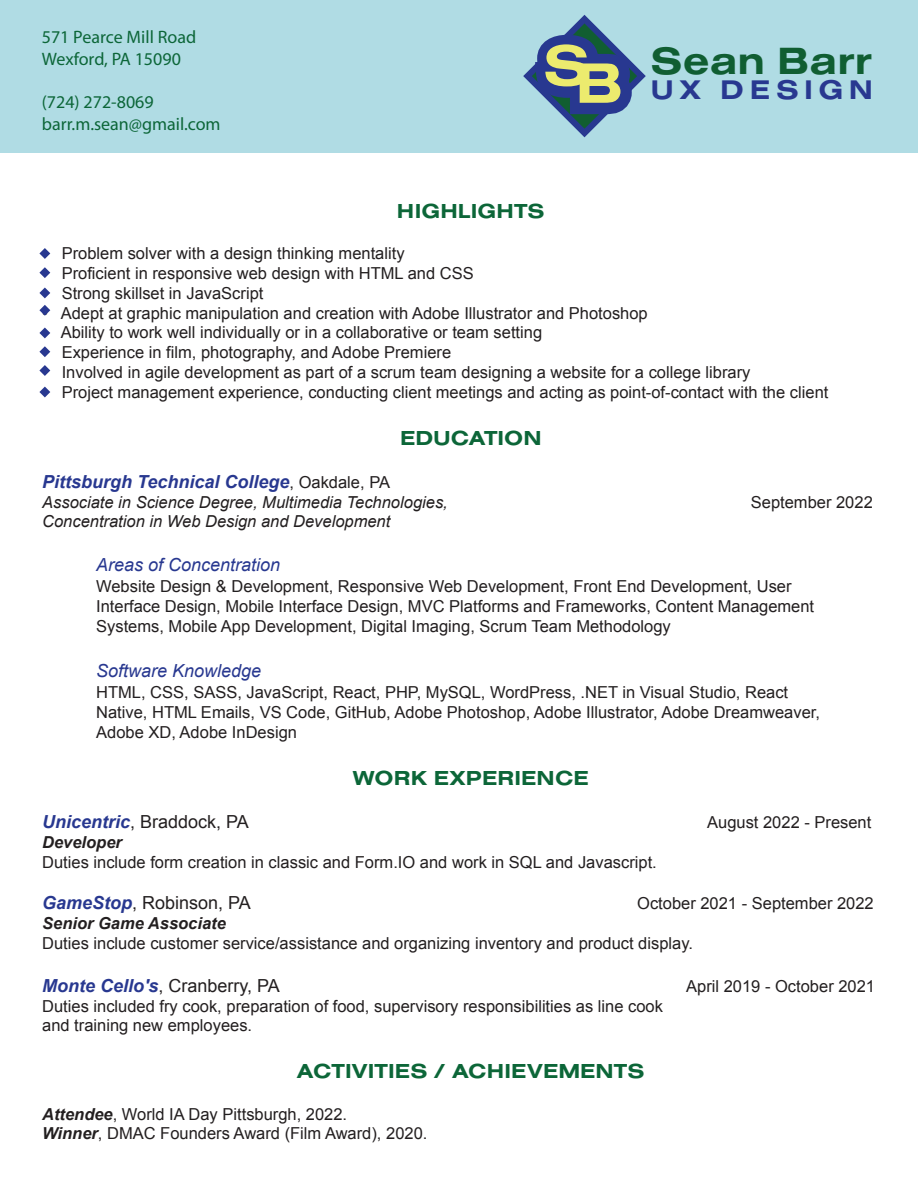
<style>
.page{position:relative;width:918px;height:1188px;background:#fff}
.page>*{position:absolute;margin:0;border:0;box-sizing:border-box;transform-origin:0 0}
.t1{font:700 39.3px "Nimbus San Ext";color:#105e32}
.t2{font:700 27.9px "Nimbus San Ext";letter-spacing:.195em;color:#283890}
.t3{font:700 21px "Nimbus San Ext";color:#0c6638}
.t4{font:18px "Arial";color:#231f20}
.t5{font:18px/21.6px "Myriad Pro";color:#0c6638}
.t6{font:italic 700 18px "Arial";color:#283890}
.t7{font:italic 18px "Arial";color:#283890}
.t8{font:16.5px/19.8px "Arial";color:#231f20}
.t9{font:italic 16.5px "Arial";color:#231f20}
.t10{font:italic 700 16.5px "Arial";color:#231f20}
.s1{font-size:58.95px;color:#231f20}
.s2{font-weight:400;font-style:normal;font-size:16.5px;color:#231f20}
.s3{font-weight:700;font-style:italic;color:#283890}
.s4{font-weight:700;font-style:italic}
</style>
<div class="page">
<div style="left:0;top:0;width:918px;height:152px;background:#b0dce4"></div>
<svg style="left:523px;top:15px;width:123px;height:122px"></svg>
<svg style="left:39px;top:387px;width:11px;height:10px"></svg>
<svg style="left:39px;top:248px;width:11px;height:11px"></svg>
<svg style="left:39px;top:267px;width:11px;height:11px"></svg>
<svg style="left:39px;top:288px;width:11px;height:10px"></svg>
<svg style="left:39px;top:305px;width:11px;height:11px"></svg>
<svg style="left:39px;top:328px;width:11px;height:10px"></svg>
<svg style="left:39px;top:346px;width:11px;height:11px"></svg>
<svg style="left:39px;top:365px;width:11px;height:11px"></svg>
<p class="t5" style="left:42px;top:26px;width:156px">571 Pearce Mill Road<br>Wexford, PA 15090</p>
<p class="t5" style="left:42px;top:91px;width:180px">(724) 272-8069 barr.m.sean@gmail.com</p>
<h2 class="t2" style="left:543px;top:71px;width:332px"><sup>S</sup><span class="s1">B</span> UX DESIGN</h2>
<h1 class="t1" style="left:650px;top:34px;width:224px">Sean Barr</h1>
<p class="t3" style="left:397px;top:197px;width:149px">HIGHLIGHTS</p>
<p class="t8" style="left:42px;top:244px;width:364px">• Problem solver with a design thinking mentality</p>
<p class="t8" style="left:42px;top:264px;width:433px">• Proficient in responsive web design with HTML and CSS</p>
<p class="t8" style="left:42px;top:283px;width:223px">• Strong skillset in JavaScript</p>
<p class="t8" style="left:42px;top:303px;width:607px">• Adept at graphic manipulation and creation with Adobe Illustrator and Photoshop</p>
<p class="t8" style="left:42px;top:323px;width:502px">• Ability to work well individually or in a collaborative or team setting</p>
<p class="t8" style="left:42px;top:343px;width:411px">• Experience in film, photography, and Adobe Premiere</p>
<p class="t8" style="left:42px;top:363px;width:710px">• Involved in agile development as part of a scrum team designing a website for a college library</p>
<p class="t8" style="left:42px;top:382px;width:788px">• Project management experience, conducting client meetings and acting as point-of-contact with the client</p>
<p class="t3" style="left:400px;top:423px;width:143px">EDUCATION</p>
<p class="t6" style="left:42px;top:470px;width:349px">Pittsburgh Technical College<span class="s2">, Oakdale, PA</span></p>
<p class="t9" style="left:42px;top:491px;width:407px">Associate in Science Degree, Multimedia Technologies,</p>
<p class="t8" style="left:751px;top:492px;width:123px">September 2022</p>
<p class="t9" style="left:42px;top:511px;width:350px">Concentration in Web Design and Development</p>
<p class="t7" style="left:96px;top:553px;width:186px">Areas of Concentration</p>
<p class="t8" style="left:96px;top:577px;width:720px">Website Design &amp; Development, Responsive Web Development, Front End Development, User<br>Interface Design, Mobile Interface Design, MVC Platforms and Frameworks, Content Management<br>Systems, Mobile App Development, Digital Imaging, Scrum Team Methodology</p>
<p class="t7" style="left:96px;top:659px;width:167px">Software Knowledge</p>
<p class="t8" style="left:96px;top:683px;width:725px">HTML, CSS, SASS, JavaScript, React, PHP, MySQL, WordPress, .NET in Visual Studio, React<br>Native, HTML Emails, VS Code, GitHub, Adobe Photoshop, Adobe Illustrator, Adobe Dreamweaver,<br>Adobe XD, Adobe InDesign</p>
<p class="t3" style="left:353px;top:764px;width:238px">WORK EXPERIENCE</p>
<p class="t4" style="left:42px;top:810px;width:208px"><span class="s3">Unicentric</span>, Braddock, PA</p>
<p class="t8" style="left:707px;top:813px;width:166px">August 2022 - Present</p>
<p class="t10" style="left:42px;top:831px;width:81px">Developer</p>
<p class="t8" style="left:42px;top:852px;width:616px">Duties include form creation in classic and Form.IO and work in SQL and Javascript.</p>
<p class="t4" style="left:42px;top:891px;width:210px"><span class="s3">GameStop</span>, Robinson, PA</p>
<p class="t8" style="left:637px;top:894px;width:238px">October 2021 - September 2022</p>
<p class="t10" style="left:42px;top:912px;width:185px">Senior Game Associate</p>
<p class="t8" style="left:42px;top:933px;width:652px">Duties include customer service/assistance and organizing inventory and product display.</p>
<p class="t4" style="left:42px;top:974px;width:239px"><span class="s3">Monte Cello's</span>, Cranberry, PA</p>
<p class="t8" style="left:686px;top:976px;width:190px">April 2019 - October 2021</p>
<p class="t8" style="left:42px;top:996px;width:622px">Duties included fry cook, preparation of food, supervisory responsibilities as line cook and training new employees.</p>
<p class="t3" style="left:297px;top:1057px;width:349px">ACTIVITIES / ACHIEVEMENTS</p>
<p class="t8" style="left:42px;top:1104px;width:387px"><span class="s4">Attendee</span>, World IA Day Pittsburgh, 2022.<br><span class="s4">Winner</span>, DMAC Founders Award (Film Award), 2020.</p>
</div>
